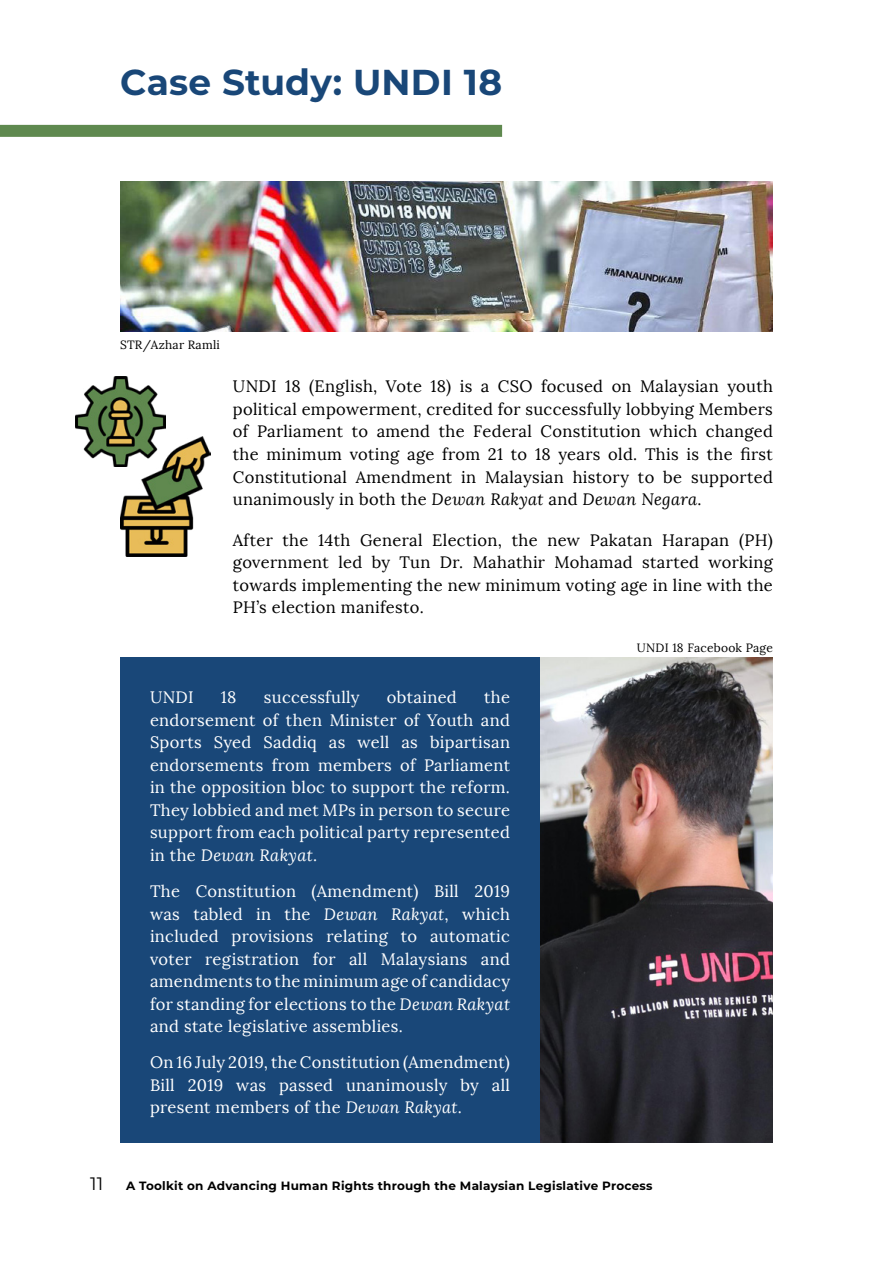
<style>
.page{position:relative;width:893px;height:1263px;background:#fff}
.page>*{position:absolute;margin:0;border:0;box-sizing:border-box;transform-origin:0 0}
.t1{font:700 36px "Montserrat";letter-spacing:.005em;color:#194778}
.t2{font:18px "Montserrat";color:#000}
.t3{font:16.5px/22.5px "Lora";letter-spacing:.02em;color:#fff;text-align:justify}
.t4{font:16.5px/22.5px "Lora";letter-spacing:.02em;color:#000;text-align:justify}
.t5{font:700 12px "Montserrat";letter-spacing:.02em;color:#000}
.t6{font:12px "Lora";letter-spacing:.02em;color:#000}
.s1{font-style:italic}
</style>
<div class="page">
<div style="left:0;top:125px;width:502px;height:12px;background:#5f894f"></div>
<div style="left:120px;top:658px;width:653px;height:485px;background:#194778"></div>
<img style="left:540px;top:658px;width:233px;height:485px">
<img style="left:120px;top:182px;width:653px;height:150px">
<img style="left:75px;top:377px;width:90px;height:90px">
<img style="left:120px;top:437px;width:91px;height:120px">
<h1 class="t1" style="left:120px;top:56px;width:384px">Case Study: UNDI 18</h1>
<p class="t6" style="left:120px;top:338px;width:101px">STR/Azhar Ramli</p>
<p class="t4" style="left:233px;top:375px;width:542px">UNDI 18 (English, Vote 18) is a CSO focused on Malaysian youth political empowerment, credited for successfully lobbying Members of Parliament to amend the Federal Constitution which changed the minimum voting age from 21 to 18 years old. This is the first Constitutional Amendment in Malaysian history to be supported unanimously in both the <span class="s1">Dewan Rakyat</span> and <span class="s1">Dewan Negara</span>.</p>
<p class="t4" style="left:233px;top:528px;width:541px">After the 14th General Election, the new Pakatan Harapan (PH) government led by Tun Dr. Mahathir Mohamad started working towards implementing the new minimum voting age in line with the PH’s election manifesto.</p>
<p class="t6" style="left:637px;top:640px;width:137px">UNDI 18 Facebook Page</p>
<p class="t3" style="left:150px;top:686px;width:45px">UNDI</p>
<p class="t3" style="left:221px;top:686px;width:17px">18</p>
<p class="t3" style="left:264px;top:686px;width:97px">successfully</p>
<p class="t3" style="left:387px;top:686px;width:71px">obtained</p>
<p class="t3" style="left:150px;top:686px;width:362px;text-indent:334px">the endorsement of then Minister of Youth and Sports Syed Saddiq as well as bipartisan endorsements from members of Parliament in the opposition bloc to support the reform.<br>They lobbied and met MPs in person to secure support from each political party represented in the <span class="s1">Dewan Rakyat</span>.</p>
<p class="t3" style="left:150px;top:880px;width:362px">The Constitution (Amendment) Bill 2019 was tabled in the <span class="s1">Dewan Rakyat</span>, which included provisions relating to automatic voter registration for all Malaysians and amendments to the minimum age of candidacy for standing for elections to the <span class="s1">Dewan Rakyat </span>and state legislative assemblies.</p>
<p class="t3" style="left:150px;top:1051px;width:361px">On 16 July 2019, the Constitution (Amendment)<br>Bill 2019 was passed unanimously by all present members of the <span class="s1">Dewan Rakyat</span>.</p>
<p class="t2" style="left:90px;top:1172px;width:15px">11</p>
<p class="t5" style="left:126px;top:1177px;width:528px">A Toolkit on Advancing Human Rights through the Malaysian Legislative Process</p>
</div>
